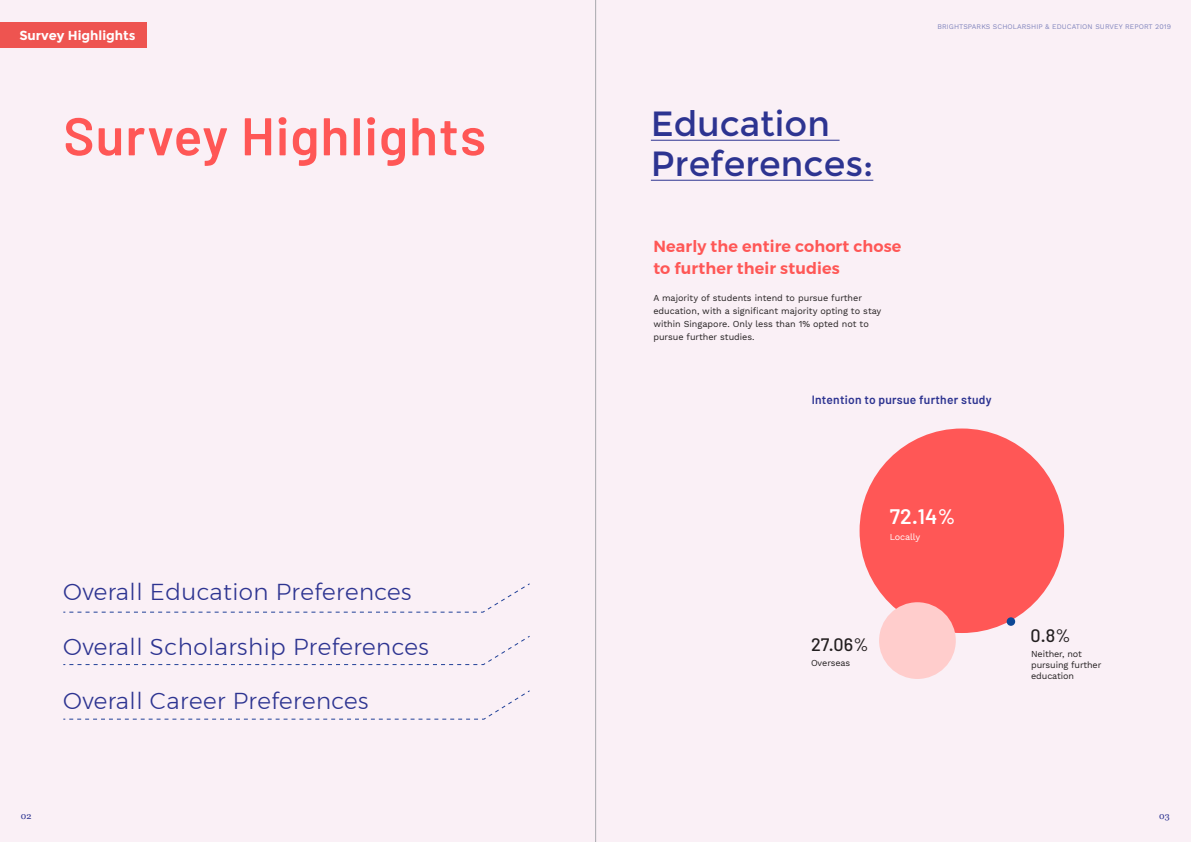
<style>
.page{position:relative;width:1191px;height:842px;background:#faf0f6}
.page>*{position:absolute;margin:0;border:0;box-sizing:border-box;transform-origin:0 0}
.t1{font:600 53px "Barlow";letter-spacing:.02em;color:#ff5756}
.t2{font:35px/40px "Montserrat";color:#2d3491}
.t3{font:300 23px "Montserrat";letter-spacing:.02em;color:#2d3491}
.t4{font:600 21px "Barlow";color:#fff}
.t5{font:500 18px "Barlow";color:#231f20}
.t6{font:600 16px/22px "Montserrat";letter-spacing:.01em;color:#ff5756}
.t7{font:700 13px "Montserrat";color:#fff}
.t8{font:600 12px "Barlow";letter-spacing:.02em;color:#2d3491}
.t9{font:9px/13px "Work Sans";color:#231f20}
.t10{font:9px "Work Sans";color:#fff}
.t11{font:9px "Georgia";color:#2d3491}
.t12{font:7px "Work Sans";letter-spacing:.01em;color:#8185bd}
</style>
<div class="page">
<hr style="left:595px;top:0;width:1px;height:842px;background:#a8a9ad">
<div style="left:859px;top:428px;width:205px;height:205px;background:#ff5756;border-radius:50%"></div>
<div style="left:879px;top:602px;width:76px;height:77px;background:#ffcdcc;border-radius:50%"></div>
<svg style="left:1006px;top:617px;width:9px;height:9px"></svg>
<svg style="left:63px;top:636px;width:467px;height:29px"></svg>
<svg style="left:63px;top:583px;width:467px;height:30px"></svg>
<svg style="left:63px;top:690px;width:467px;height:30px"></svg>
<hr style="left:651px;top:140px;width:188px;height:1px;background:#2d3491">
<hr style="left:651px;top:180px;width:222px;height:1px;background:#2d3491">
<div style="left:0;top:23px;width:146px;height:25px;background:#ee5450"></div>
<h3 class="t7" style="left:19px;top:27px;width:118px">Survey Highlights</h3>
<h1 class="t1" style="left:63px;top:103px;width:424px">Survey Highlights</h1>
<h3 class="t3" style="left:63px;top:575px;width:350px">Overall Education Preferences</h3>
<h3 class="t3" style="left:63px;top:629px;width:367px">Overall Scholarship Preferences</h3>
<h3 class="t3" style="left:63px;top:683px;width:307px">Overall Career Preferences</h3>
<h2 class="t2" style="left:651px;top:104px;width:224px">Education<br>Preferences:</h2>
<h3 class="t6" style="left:653px;top:235px;width:250px">Nearly the entire cohort chose to further their studies</h3>
<p class="t9" style="left:653px;top:291px;width:230px">A majority of students intend to pursue further education, with a significant majority opting to stay within Singapore. Only less than 1% opted not to pursue further studies.</p>
<p class="t12" style="left:937px;top:23px;width:235px">BrightSparks Scholarsrship &amp; Educatation Survevey report 2019</p>
<p class="t12" style="left:976px;top:23px;width:6px">r</p>
<p class="t12" style="left:1129px;top:23px;width:5px">e</p>
<p class="t12" style="left:1148px;top:23px;width:6px">t</p>
<h3 class="t8" style="left:811px;top:393px;width:181px">Intention to pursue further study</h3>
<h3 class="t4" style="left:889px;top:503px;width:67px">72.14%</h3>
<p class="t10" style="left:889px;top:531px;width:32px">Locally</p>
<h3 class="t5" style="left:811px;top:633px;width:59px">27.06%</h3>
<p class="t9" style="left:811px;top:657px;width:41px">Overseas</p>
<h3 class="t5" style="left:1030px;top:624px;width:42px">0.8%</h3>
<p class="t9" style="left:1031px;top:649px;width:72px;line-height:11px">Neither, not pursuing further education</p>
<p class="t11" style="left:21px;top:810px;width:12px">02</p>
<p class="t11" style="left:1159px;top:810px;width:12px">03</p>
</div>
